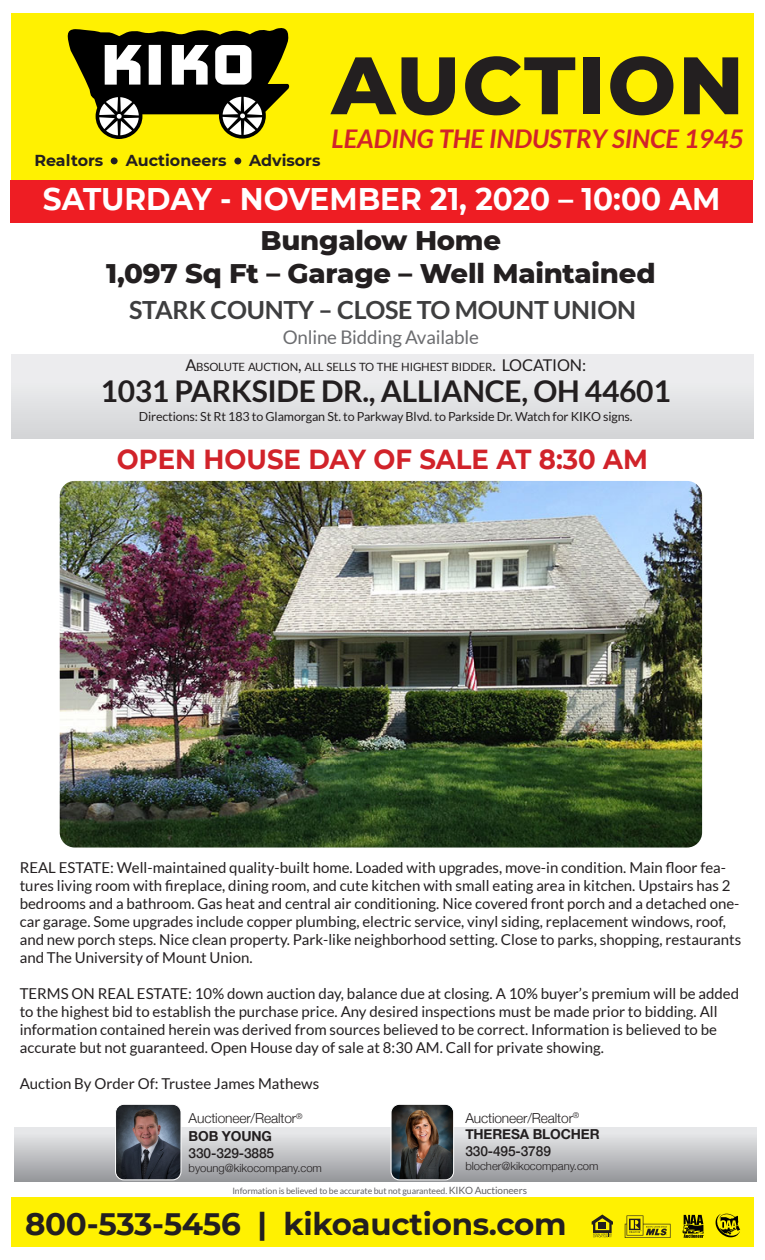
<style>
.page{position:relative;width:765px;height:1260px;background:#fff}
.page>*{position:absolute;margin:0;border:0;box-sizing:border-box;transform-origin:0 0}
.t1{font:800 81.25px "Montserrat";letter-spacing:.025em;color:#231f20}
.t2{font:700 31.25px "Montserrat";color:#fff;scale:.95 1}
.t3{font:700 31px "Montserrat";letter-spacing:-.01em;color:#231f20}
.t4{font:700 30px "Lato";letter-spacing:-.01em;color:#231f20}
.t5{font:800 27.5px "Montserrat";letter-spacing:-.01em;color:#231f20}
.t6{font:700 27.5px "Montserrat";color:#d1232a;scale:.95 1}
.t7{font:italic 700 25.75px "Lato";color:#d1232a}
.t8{font:700 25px "Lato";letter-spacing:-.01em;color:#3e3e3f}
.t9{font:18.75px "Lato";letter-spacing:-.01em;color:#6c6d70}
.t10{font:700 15.88px "Montserrat";color:#231f20}
.t11{font:15px/18px "Lato";color:#231f20}
.t12{font:300 13.75px "Helvetica Neue";letter-spacing:-.01em;color:#231f20}
.t13{font:500 13.75px "Helvetica Neue";letter-spacing:-.01em;color:#231f20}
.t14{font:700 13.75px "Helvetica Neue";letter-spacing:-.01em;color:#231f20}
.t15{font:12.5px "Lato";letter-spacing:-.01em;color:#231f20}
.t16{font:11.38px "Lato";letter-spacing:-.015em;color:#231f20}
.t17{font:300 11.25px "Helvetica Neue";color:#231f20}
.t18{font:8.75px "Lato";letter-spacing:-.01em;color:#636366}
.s1{font-size:16.25px}
.s2{font-size:10px}
</style>
<div class="page">
<div style="left:11px;top:1197px;width:743px;height:49px;background:#fff101"></div>
<svg style="left:592px;top:1215px;width:21px;height:22px"></svg>
<svg style="left:625px;top:1215px;width:45px;height:23px"></svg>
<svg style="left:682px;top:1215px;width:22px;height:23px"></svg>
<svg style="left:716px;top:1214px;width:24px;height:24px"></svg>
<img style="left:60px;top:481px;width:642px;height:367px">
<div style="left:11px;top:354px;width:743px;height:84px;background:linear-gradient(to bottom,#f2f2f4,#d5d7d9)"></div>
<div style="left:10px;top:180px;width:743px;height:43px;background:#ee1d23"></div>
<div style="left:14px;top:1128px;width:743px;height:53px;background:linear-gradient(to bottom,#edeeef,#96979b)"></div>
<img style="left:116px;top:1106px;width:65px;height:74px">
<div style="left:115px;top:1104px;width:66px;height:76px;border:1px solid #fff;border-radius:8px"></div>
<img style="left:391px;top:1105px;width:63px;height:75px">
<div style="left:391px;top:1104px;width:63px;height:76px;border:1px solid #fff;border-radius:8px"></div>
<div style="left:11px;top:13px;width:743px;height:167px;background:#fff101"></div>
<svg style="left:67px;top:28px;width:223px;height:111px"></svg>
<div style="left:111px;top:157px;width:7px;height:7px;background:#231f20;border-radius:50%"></div>
<div style="left:234px;top:158px;width:7px;height:6px;background:#231f20;border-radius:50%"></div>
<p class="t10" style="left:34px;top:149px;width:70px">Realtors</p>
<p class="t10" style="left:126px;top:149px;width:102px">Auctioneers</p>
<p class="t10" style="left:249px;top:149px;width:73px">Advisors</p>
<p class="t1" style="left:332px;top:26px;width:414px">AUCTION</p>
<p class="t7" style="left:332px;top:124px;width:414px">LEADING THE INDUSTRY SINCE 1945</p>
<p class="t2" style="left:43px;top:177px;width:715px">SATURDAY - NOVEMBER 21, 2020 – 10:00 AM</p>
<p class="t5" style="left:261px;top:220px;width:242px">Bungalow Home</p>
<p class="t5" style="left:106px;top:253px;width:551px">1,097 Sq Ft – Garage – Well Maintained</p>
<p class="t8" style="left:129px;top:295px;width:508px">STARK COUNTY – CLOSE TO MOUNT UNION</p>
<p class="t9" style="left:283px;top:327px;width:198px">Online Bidding Available</p>
<p class="t16" style="left:185px;top:360px;width:402px"><span class="s1">A</span>BSOLUTE AUCTION<span class="s1">,</span> ALL SELLS TO THE HIGHEST BIDDER<span class="s1">.</span> <span class="s1">LOCATION:</span></p>
<p class="t4" style="left:101px;top:374px;width:572px">1031 PARKSIDE DR., ALLIANCE, OH 44601</p>
<p class="t15" style="left:139px;top:409px;width:495px">Directions: St Rt 183 to Glamorgan St. to Parkway Blvd. to Parkside Dr. Watch for KIKO signs.</p>
<p class="t6" style="left:117px;top:439px;width:561px">OPEN HOUSE DAY OF SALE AT 8:30 AM</p>
<p class="t11" style="left:20px;top:858px;width:723px">REAL ESTATE: Well-maintained quality-built home. Loaded with upgrades, move-in condition. Main floor fea&shy;tures living room with fireplace, dining room, and cute kitchen with small eating area in kitchen. Upstairs has 2 bedrooms and a bathroom. Gas heat and central air conditioning. Nice covered front porch and a detached one&shy;car garage. Some upgrades include copper plumbing, electric service, vinyl siding, replacement windows, roof, and new porch steps. Nice clean property. Park-like neighborhood setting. Close to parks, shopping, restaurants and The University of Mount Union.</p>
<p class="t11" style="left:20px;top:984px;width:721px">TERMS ON REAL ESTATE: 10% down auction day, balance due at closing. A 10% buyer’s premium will be added to the highest bid to establish the purchase price. Any desired inspections must be made prior to bidding. All information contained herein was derived from sources believed to be correct. Information is believed to be accurate but not guaranteed. Open House day of sale at 8:30 AM. Call for private showing.</p>
<p class="t11" style="left:20px;top:1074px;width:301px">Auction By Order Of: Trustee James Mathews</p>
<p class="t12" style="left:189px;top:1107px;width:115px">Auctioneer/Realtor<sup>®</sup></p>
<p class="t14" style="left:189px;top:1126px;width:85px">BOB YOUNG</p>
<p class="t13" style="left:189px;top:1142px;width:87px">330-329-3885</p>
<p class="t17" style="left:189px;top:1159px;width:135px">byoung@kikocompany.com</p>
<p class="t12" style="left:465px;top:1107px;width:115px">Auctioneer/Realtor<sup>®</sup></p>
<p class="t14" style="left:465px;top:1124px;width:136px">THERESA BLOCHER</p>
<p class="t13" style="left:465px;top:1140px;width:87px">330-495-3789</p>
<p class="t17" style="left:465px;top:1157px;width:135px">blocher@kikocompany.com</p>
<p class="t18" style="left:232px;top:1186px;width:296px">Information is believed to be accurate but not guaranteed. <span class="s2">KIKO Auctioneers</span></p>
<p class="t3" style="left:25px;top:1202px;width:543px">800-533-5456 | kikoauctions.com</p>
</div>
